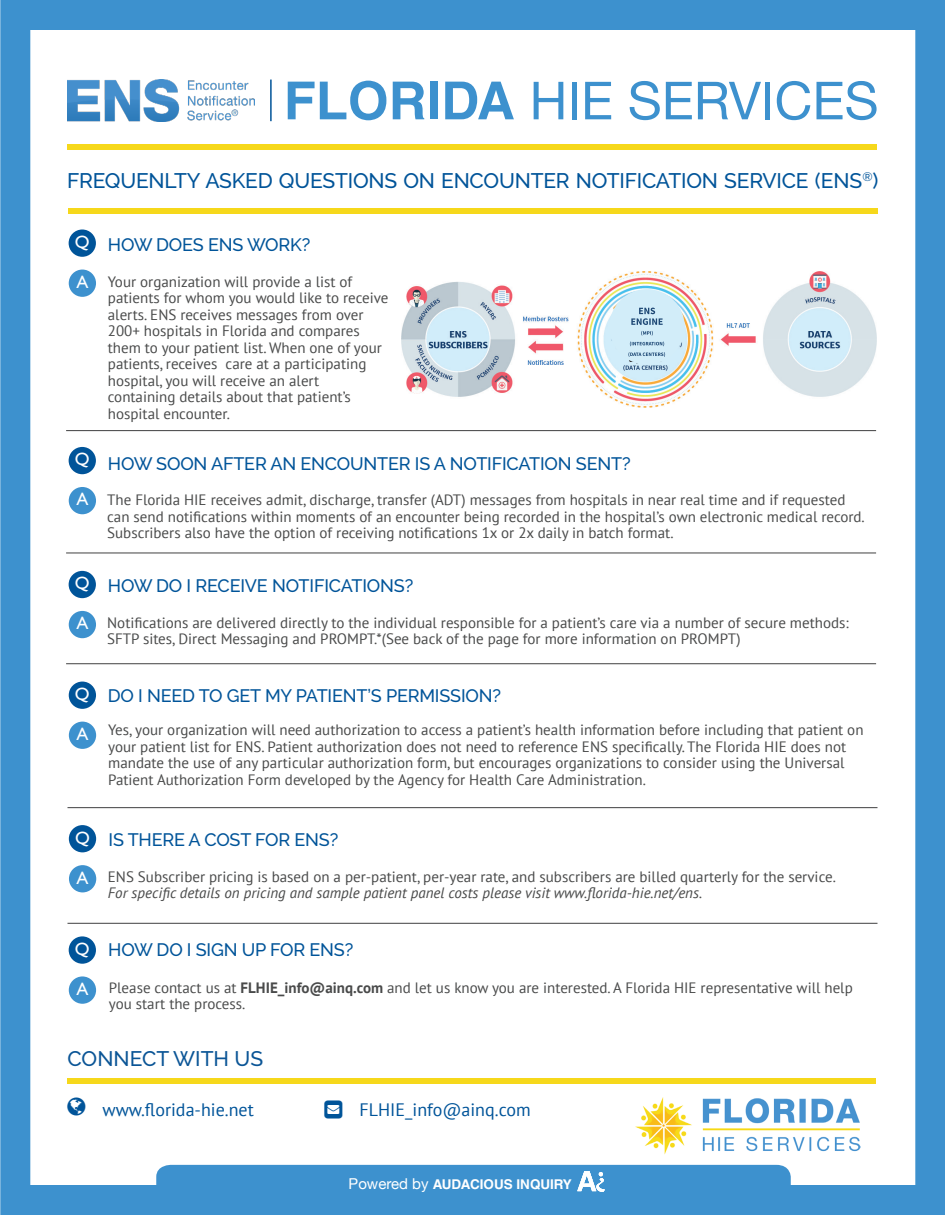
<style>
.page{position:relative;width:945px;height:1215px;background:#fff}
.page>*{position:absolute;margin:0;border:0;box-sizing:border-box;transform-origin:0 0}
.t1{font:52.5px "Helvetica Neue";color:#3d91ce}
.t2{font:500 21px "Raleway";letter-spacing:-.01em;color:#005499}
.t3{font:500 21px "Raleway";color:#0b5596}
.t4{font:500 18px "Raleway";letter-spacing:-.01em;color:#005499}
.t5{font:18px "PT Sans";color:#005499}
.t6{font:18px "Gill Sans";color:#fff}
.t7{font:15px/16.5px "PT Sans";color:#494a4a}
.t8{font:700 13.5px "Helvetica";color:#fff}
.s1{font-family:"Helvetica";font-weight:700}
.s2{font-style:italic}
.s3{font-weight:700}
.s4{font-family:"Helvetica Neue";font-weight:400;font-size:15px}
</style>
<div class="page">
<img style="left:401px;top:272px;width:475px;height:135px">
<div style="left:69px;top:936px;width:27px;height:28px;background:#005499;border-radius:50%"></div>
<div style="left:69px;top:976px;width:27px;height:28px;background:#3d91ce;border-radius:50%"></div>
<hr style="left:66px;top:430px;width:810px;height:1px;background:#404041">
<hr style="left:66px;top:553px;width:810px;height:1px;background:#404041">
<hr style="left:66px;top:663px;width:810px;height:1px;background:#404041">
<hr style="left:68px;top:807px;width:810px;height:1px;background:#404041">
<hr style="left:68px;top:923px;width:810px;height:1px;background:#404041">
<div style="left:69px;top:230px;width:27px;height:27px;background:#005499;border-radius:50%"></div>
<div style="left:69px;top:270px;width:27px;height:27px;background:#3d91ce;border-radius:50%"></div>
<div style="left:69px;top:447px;width:27px;height:27px;background:#005499;border-radius:50%"></div>
<div style="left:69px;top:487px;width:27px;height:27px;background:#3d91ce;border-radius:50%"></div>
<div style="left:69px;top:571px;width:27px;height:27px;background:#005499;border-radius:50%"></div>
<div style="left:69px;top:611px;width:27px;height:27px;background:#3d91ce;border-radius:50%"></div>
<div style="left:69px;top:682px;width:27px;height:27px;background:#005499;border-radius:50%"></div>
<div style="left:69px;top:722px;width:27px;height:27px;background:#3d91ce;border-radius:50%"></div>
<div style="left:69px;top:825px;width:27px;height:27px;background:#005499;border-radius:50%"></div>
<div style="left:69px;top:865px;width:27px;height:27px;background:#3d91ce;border-radius:50%"></div>
<div style="left:68px;top:209px;width:810px;height:5px;background:#f6d81b"></div>
<div style="left:68px;top:145px;width:810px;height:5px;background:#f6d81b"></div>
<img style="left:68px;top:80px;width:186px;height:41px">
<hr style="left:270px;top:80px;width:2px;height:41px;background:#005499">
<div style="left:68px;top:1079px;width:808px;height:5px;background:#f6d81b"></div>
<div style="left:609px;top:289px;width:76px;height:76px;background:#d2edf9;border-radius:50%"></div>
<img style="left:635px;top:1097px;width:225px;height:58px">
<svg style="left:631px;top:308px;width:32px;height:17px"></svg>
<svg style="left:641px;top:331px;width:12px;height:5px"></svg>
<svg style="left:628px;top:352px;width:37px;height:5px"></svg>
<svg style="left:630px;top:342px;width:34px;height:4px"></svg>
<div style="left:0;top:0;width:945px;height:1215px;border:30px solid #3d91ce"></div>
<div style="left:156px;top:1165px;width:635px;height:31px;background:#3d91ce"></div>
<p class="t1" style="left:284px;top:69px;width:596px"><span class="s1">FLORIDA</span> HIE SERVICES</p>
<p class="t2" style="left:67px;top:168px;width:813px">FREQUENLTY ASKED QUESTIONS ON ENCOUNTER NOTIFICATION SERVICE (ENS<sup>®</sup>)</p>
<p class="t6" style="left:75px;top:232px;width:16px">Q</p>
<p class="t6" style="left:76px;top:272px;width:14px">A</p>
<p class="t6" style="left:75px;top:449px;width:16px">Q</p>
<p class="t6" style="left:76px;top:489px;width:14px">A</p>
<p class="t6" style="left:75px;top:573px;width:16px">Q</p>
<p class="t6" style="left:76px;top:613px;width:14px">A</p>
<p class="t6" style="left:75px;top:684px;width:16px">Q</p>
<p class="t6" style="left:76px;top:724px;width:14px">A</p>
<p class="t6" style="left:75px;top:827px;width:16px">Q</p>
<p class="t6" style="left:77px;top:867px;width:14px">A</p>
<p class="t4" style="left:108px;top:234px;width:204px">HOW DOES ENS WORK?</p>
<p class="t7" style="left:108px;top:273px;width:282px">Your organization will provide a list of patients for whom you would like to receive alerts. ENS receives messages from over 200+ hospitals in Florida and compares them to your patient list. When one of your patients, receives care at a participating hospital, you will receive an alert containing details about that patient’s hospital encounter.</p>
<p class="t4" style="left:108px;top:453px;width:524px">HOW SOON AFTER AN ENCOUNTER IS A NOTIFICATION SENT?</p>
<p class="t7" style="left:107px;top:491px;width:759px">The Florida HIE receives admit, discharge, transfer (ADT) messages from hospitals in near real time and if requested can send notifications within moments of an encounter being recorded in the hospital’s own electronic medical record.<br>Subscribers also have the option of receiving notifications 1x or 2x daily in batch format.</p>
<p class="t4" style="left:108px;top:576px;width:307px">HOW DO I RECEIVE NOTIFICATIONS?</p>
<p class="t7" style="left:107px;top:614px;width:743px">Notifications are delivered directly to the individual responsible for a patient’s care via a number of secure methods:<br>SFTP sites, Direct Messaging and PROMPT.*(See back of the page for more information on PROMPT)</p>
<p class="t4" style="left:108px;top:685px;width:395px">DO I NEED TO GET MY PATIENT’S PERMISSION?</p>
<p class="t7" style="left:108px;top:721px;width:757px">Yes, your organization will need authorization to access a patient’s health information before including that patient on your patient list for ENS. Patient authorization does not need to reference ENS specifically. The Florida HIE does not mandate the use of any particular authorization form, but encourages organizations to consider using the Universal Patient Authorization Form developed by the Agency for Health Care Administration.</p>
<p class="t4" style="left:109px;top:829px;width:231px">IS THERE A COST FOR ENS?</p>
<p class="t7" style="left:108px;top:868px;width:730px">ENS Subscriber pricing is based on a per-patient, per-year rate, and subscribers are billed quarterly for the service.<br><span class="s2">For specific details on pricing and sample patient panel costs please visit www.florida-hie.net/ens.</span></p>
<p class="t6" style="left:75px;top:938px;width:16px">Q</p>
<p class="t4" style="left:108px;top:940px;width:247px">HOW DO I SIGN UP FOR ENS?</p>
<p class="t7" style="left:109px;top:979px;width:745px">Please contact us at <span class="s3">FLHIE_info@ainq.com</span> and let us know you are interested. A Florida HIE representative will help you start the process.</p>
<p class="t6" style="left:76px;top:978px;width:14px">A</p>
<p class="t3" style="left:68px;top:1046px;width:197px">CONNECT WITH US</p>
<p class="t5" style="left:102px;top:1098px;width:153px">www.florida-hie.net</p>
<p class="t5" style="left:360px;top:1098px;width:173px">FLHIE_info@ainq.com</p>
<p class="t8" style="left:349px;top:1176px;width:225px"><span class="s4">Powered by</span> AUDACIOUS INQUIRY</p>
</div>
